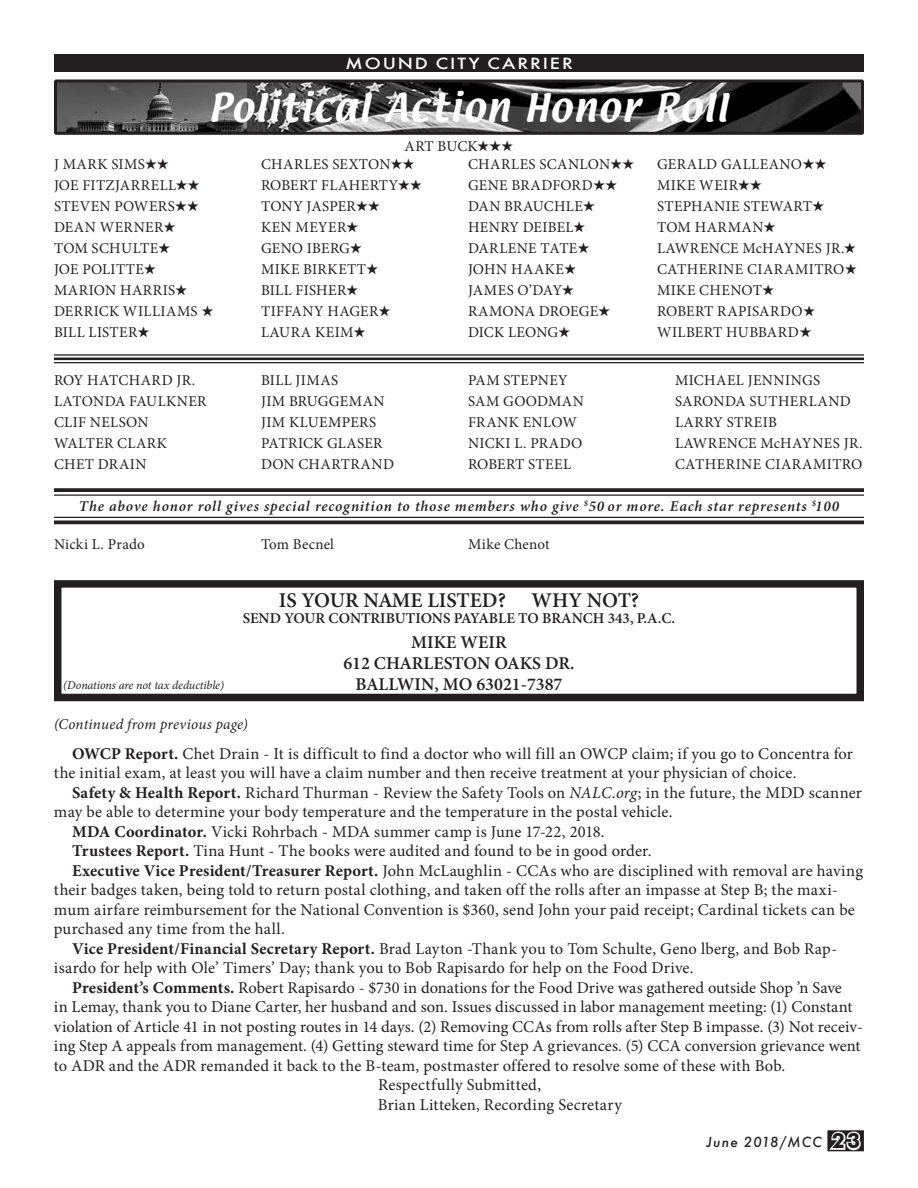
<style>
.page{position:relative;width:918px;height:1188px;background:#fff}
.page>*{position:absolute;margin:0;border:0;box-sizing:border-box;transform-origin:0 0}
.t1{font:34.5px "Textile";letter-spacing:.05em;color:#fff}
.t2{font:600 21px "Minion Pro";color:#231f20}
.t3{font:600 18px/21px "Minion Pro";color:#231f20;text-align:center}
.t4{font:16.5px/19.5px "Minion Pro";letter-spacing:.01em;color:#231f20}
.t5{font:15px/21px "Minion Pro";letter-spacing:.025em;color:#231f20}
.t6{font:italic 600 15px "Minion Pro";letter-spacing:.055em;color:#231f20}
.t7{font:600 15px "Minion Pro";color:#231f20}
.t8{font:italic 15px "Minion Pro";letter-spacing:.015em;color:#231f20}
.t9{font:500 15px "Futura";letter-spacing:.105em;color:#fff;scale:1.2 1}
.t10{font:italic 500 13.5px "Futura";letter-spacing:.095em;color:#231f20}
.t11{font:italic 12px "Minion Pro";letter-spacing:-.01em;color:#231f20}
.s1{font-weight:700}
.s2{font-style:italic}
.s3{font-family:"Futura BT";font-weight:700;font-style:normal;font-size:21px}
</style>
<div class="page">
<div style="left:54px;top:54px;width:810px;height:18px;background:#231f20"></div>
<div style="left:827px;top:1130px;width:37px;height:21px;background:#353233"></div>
<svg style="left:827px;top:1130px;width:36px;height:22px"></svg>
<img style="left:58px;top:84px;width:802px;height:47px">
<div style="left:54px;top:80px;width:810px;height:55px;border:3px solid #231f20"></div>
<div style="left:54px;top:580px;width:810px;height:121px;border:8px solid #231f20"></div>
<hr style="left:54px;top:354px;width:810px;height:2px;background:#231f20">
<hr style="left:54px;top:358px;width:810px;height:2px;background:#231f20">
<hr style="left:54px;top:362px;width:810px;height:1px;background:#231f20">
<svg style="left:54px;top:488px;width:810px;height:4px;background:#302c2d"></svg>
<hr style="left:54px;top:494px;width:810px;height:2px;background:#231f20">
<hr style="left:54px;top:517px;width:810px;height:1px;background:#231f20">
<svg style="left:54px;top:520px;width:810px;height:4px;background:#3e3a3b"></svg>
<p class="t9" style="left:346px;top:53px;width:191px">MOUND CITY CARRIER</p>
<h1 class="t1" style="left:208px;top:83px;width:520px">Political Action Honor Roll</h1>
<p class="t5" style="left:405px;top:136px;width:111px">ART BUCK★★★</p>
<p class="t5" style="left:54px;top:154px;width:161px">J MARK SIMS★★<br>JOE FITZJARRELL★★<br>STEVEN POWERS★★<br>DEAN WERNER★<br>TOM SCHULTE★<br>JOE POLITTE★<br>MARION HARRIS★<br>DERRICK WILLIAMS ★<br>BILL LISTER★</p>
<p class="t5" style="left:261px;top:154px;width:162px">CHARLES SEXTON★★<br>ROBERT FLAHERTY★★<br>TONY JASPER★★<br>KEN MEYER★<br>GENO IBERG★<br>MIKE BIRKETT★<br>BILL FISHER★<br>TIFFANY HAGER★<br>LAURA KEIM★</p>
<p class="t5" style="left:468px;top:154px;width:168px">CHARLES SCANLON★★<br>GENE BRADFORD★★<br>DAN BRAUCHLE★<br>HENRY DEIBEL★<br>DARLENE TATE★<br>JOHN HAAKE★<br>JAMES O’DAY★<br>RAMONA DROEGE★<br>DICK LEONG★</p>
<p class="t5" style="left:657px;top:154px;width:201px">GERALD GALLEANO★★<br>MIKE WEIR★★<br>STEPHANIE STEWART★<br>TOM HARMAN★<br>LAWRENCE McHAYNES JR.★<br>CATHERINE CIARAMITRO★<br>MIKE CHENOT★<br>ROBERT RAPISARDO★<br>WILBERT HUBBARD★</p>
<p class="t5" style="left:54px;top:370px;width:154px">ROY HATCHARD JR.<br>LATONDA FAULKNER<br>CLIF NELSON<br>WALTER CLARK<br>CHET DRAIN</p>
<p class="t5" style="left:261px;top:370px;width:135px">BILL JIMAS<br>JIM BRUGGEMAN<br>JIM KLUEMPERS<br>PATRICK GLASER<br>DON CHARTRAND</p>
<p class="t5" style="left:468px;top:370px;width:117px">PAM STEPNEY<br>SAM GOODMAN<br>FRANK ENLOW<br>NICKI L. PRADO<br>ROBERT STEEL</p>
<p class="t5" style="left:675px;top:370px;width:189px">MICHAEL JENNINGS<br>SARONDA SUTHERLAND<br>LARRY STREIB<br>LAWRENCE McHAYNES JR.<br>CATHERINE CIARAMITRO</p>
<p class="t6" style="left:79px;top:495px;width:762px">The above honor roll gives special recognition to those members who give <sup>$</sup>50 or more. Each star represents <sup>$</sup>100</p>
<p class="t5" style="left:54px;top:534px;width:92px">Nicki L. Prado</p>
<p class="t5" style="left:261px;top:534px;width:75px">Tom Becnel</p>
<p class="t5" style="left:468px;top:534px;width:83px">Mike Chenot</p>
<p class="t2" style="left:279px;top:585px;width:362px">IS YOUR NAME LISTED? WHY NOT?</p>
<p class="t7" style="left:243px;top:608px;width:434px">SEND YOUR CONTRIBUTIONS PAYABLE TO BRANCH 343, P.A.C.</p>
<p class="t3" style="left:343px;top:632px;width:233px">MIKE WEIR<br>612 CHARLESTON OAKS DR.</p>
<p class="t11" style="left:63px;top:677px;width:162px">(Donations are not tax deductible)</p>
<p class="t3" style="left:356px;top:674px;width:208px">BALLWIN, MO 63021-7387</p>
<p class="t8" style="left:54px;top:714px;width:195px">(Continued from previous page)</p>
<p class="t4" style="left:54px;top:744px;width:801px;text-indent:18px"><span class="s1">OWCP Report.</span> Chet Drain - It is difficult to find a doctor who will fill an OWCP claim; if you go to Concentra for the initial exam, at least you will have a claim number and then receive treatment at your physician of choice.</p>
<p class="t4" style="left:72px;top:783px;width:792px"><span class="s1">Safety &amp; Health Report.</span> Richard Thurman - Review the Safety Tools on <span class="s2">NALC.org</span>; in the future, the MDD scanner</p>
<p class="t4" style="left:54px;top:802px;width:620px">may be able to determine your body temperature and the temperature in the postal vehicle.</p>
<p class="t4" style="left:72px;top:822px;width:534px"><span class="s1">MDA Coordinator.</span> Vicki Rohrbach - MDA summer camp is June 17-22, 2018.</p>
<p class="t4" style="left:72px;top:841px;width:581px"><span class="s1">Trustees Report.</span> Tina Hunt - The books were audited and found to be in good order.</p>
<p class="t4" style="left:72px;top:861px;width:793px"><span class="s1">Executive Vice President/Treasurer Report.</span> John McLaughlin - CCAs who are disciplined with removal are having</p>
<p class="t4" style="left:54px;top:880px;width:785px">their badges taken, being told to return postal clothing, and taken off the rolls after an impasse at Step B; the maxi-</p>
<p class="t4" style="left:54px;top:900px;width:802px">mum airfare reimbursement for the National Convention is $360, send John your paid receipt; Cardinal tickets can be</p>
<p class="t4" style="left:54px;top:919px;width:232px">purchased any time from the hall.</p>
<p class="t4" style="left:72px;top:939px;width:767px"><span class="s1">Vice President/Financial Secretary Report.</span> Brad Layton -Thank you to Tom Schulte, Geno lberg, and Bob Rap-</p>
<p class="t4" style="left:54px;top:958px;width:641px">isardo for help with Ole’ Timers’ Day; thank you to Bob Rapisardo for help on the Food Drive.</p>
<p class="t4" style="left:72px;top:978px;width:771px"><span class="s1">President’s Comments.</span> Robert Rapisardo - $730 in donations for the Food Drive was gathered outside Shop ’n Save</p>
<p class="t4" style="left:54px;top:997px;width:800px">in Lemay, thank you to Diane Carter, her husband and son. Issues discussed in labor management meeting: (1) Constant</p>
<p class="t4" style="left:54px;top:1017px;width:810px">violation of Article 41 in not posting routes in 14 days. (2) Removing CCAs from rolls after Step B impasse. (3) Not receiv-</p>
<p class="t4" style="left:54px;top:1036px;width:808px">ing Step A appeals from management. (4) Getting steward time for Step A grievances. (5) CCA conversion grievance went</p>
<p class="t4" style="left:54px;top:1056px;width:733px">to ADR and the ADR remanded it back to the B-team, postmaster offered to resolve some of these with Bob.</p>
<p class="t4" style="left:378px;top:1075px;width:165px">Respectfully Submitted,</p>
<p class="t4" style="left:378px;top:1095px;width:246px">Brian Litteken, Recording Secretary</p>
<p class="t10" style="left:706px;top:1133px;width:155px">June 2018/MCC <span class="s3">23</span></p>
</div>
